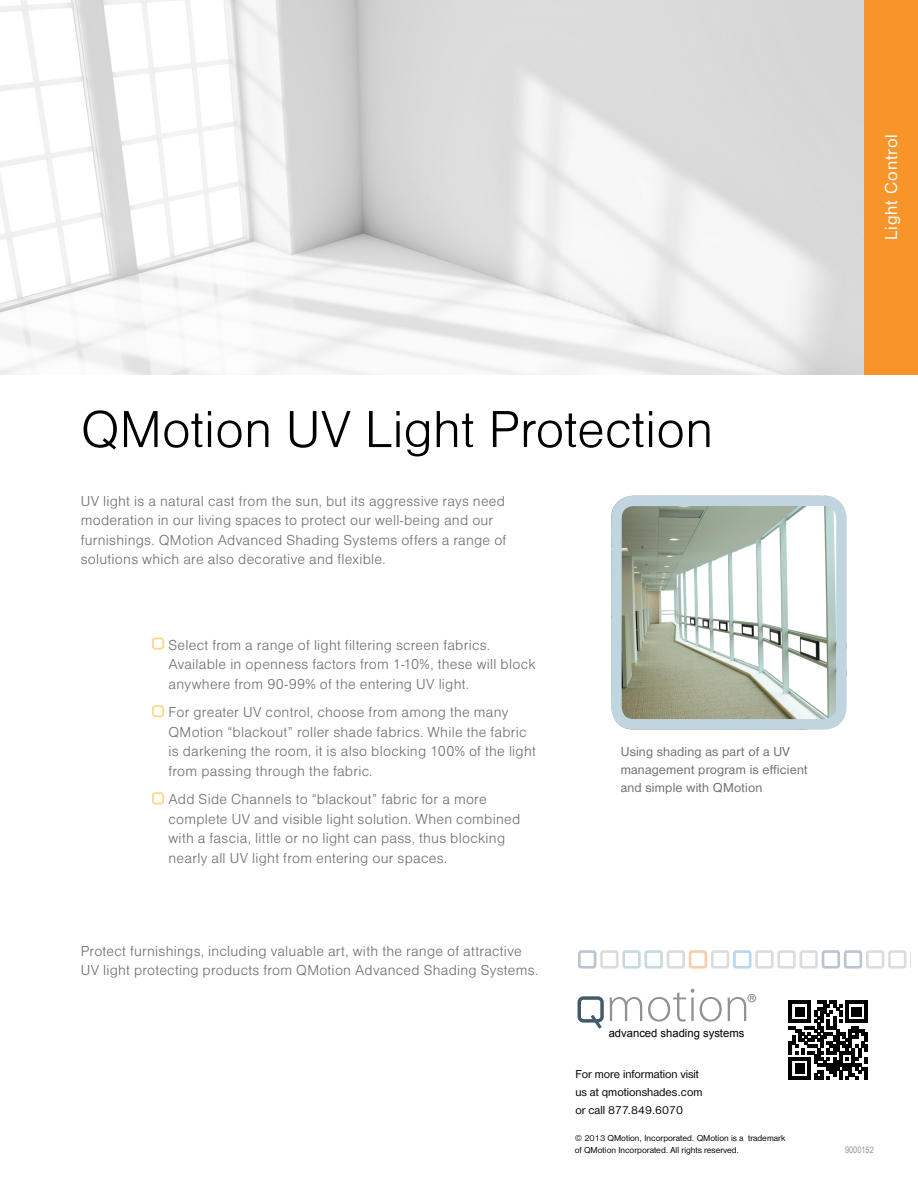
<style>
.page{position:relative;width:918px;height:1188px;background:#fff}
.page>*{position:absolute;margin:0;border:0;box-sizing:border-box;transform-origin:0 0}
.t1{font:300 54px "Nimbus San D";color:#000}
.t2{font:18px "Nimbus San D";letter-spacing:.05em;color:#fff}
.t3{font:300 15px/19.5px "Nimbus San D";letter-spacing:.015em;color:#6d6e71}
.t4{font:13.5px/18px "Nimbus San D";letter-spacing:.015em;color:#6d6e71}
.t5{font:12px/18px "Nimbus San D";color:#000}
.t6{font:11.25px "Arial";color:#000}
.t7{font:9px/12px "Nimbus San D";color:#000}
.t8{font:9px "Arial Narrow";color:#919195}
</style>
<div class="page">
<img style="left:622px;top:507px;width:214px;height:212px">
<div style="left:611px;top:496px;width:236px;height:234px;border:10px solid #c0d5e0;border-radius:17px"></div>
<div style="left:864px;top:0;width:54px;height:375px;background:#f7942a"></div>
<div style="left:152px;top:637px;width:12px;height:13px;border:2px solid #ffd78a;border-radius:3px"></div>
<div style="left:152px;top:705px;width:12px;height:12px;border:2px solid #ffd78a;border-radius:3px"></div>
<div style="left:152px;top:792px;width:12px;height:12px;border:2px solid #ffd78a;border-radius:3px"></div>
<svg style="left:789px;top:1001px;width:79px;height:79px"></svg>
<svg style="left:755px;top:950px;width:156px;height:19px"></svg>
<div style="left:733px;top:950px;width:18px;height:19px;border:3px solid #b8d7f1;border-radius:2px"></div>
<div style="left:711px;top:950px;width:18px;height:19px;border:3px solid #dcdcdd;border-radius:2px"></div>
<div style="left:689px;top:950px;width:18px;height:19px;border:3px solid #f7cead;border-radius:2px"></div>
<div style="left:667px;top:950px;width:18px;height:19px;border:3px solid #dcdcdd;border-radius:2px"></div>
<svg style="left:622px;top:950px;width:41px;height:19px"></svg>
<div style="left:600px;top:950px;width:19px;height:19px;border:3px solid #dcdcdd;border-radius:2px"></div>
<div style="left:578px;top:950px;width:18px;height:19px;border:3px solid #b9c6cf;border-radius:2px"></div>
<svg style="left:610px;top:997px;width:32px;height:24px"></svg>
<svg style="left:648px;top:989px;width:46px;height:33px"></svg>
<svg style="left:700px;top:997px;width:22px;height:25px"></svg>
<svg style="left:578px;top:996px;width:26px;height:33px"></svg>
<div style="left:748px;top:994px;width:8px;height:8px;border:1px solid #919195;border-radius:50%"></div>
<svg style="left:728px;top:996px;width:26px;height:25px"></svg>
<img style="left:0;top:0;width:864px;height:375px">
<p class="t2" style="left:881px;top:240px;width:107px;rotate:-90deg">Light Control</p>
<h1 class="t1" style="left:81px;top:399px;width:634px">QMotion UV Light Protection</h1>
<p class="t3" style="left:81px;top:491px;width:427px">UV light is a natural cast from the sun, but its aggressive rays need moderation in our living spaces to protect our well-being and our furnishings. QMotion Advanced Shading Systems offers a range of solutions which are also decorative and flexible.</p>
<p class="t3" style="left:168px;top:635px;width:369px">Select from a range of light filtering screen fabrics.<br>Available in openness factors from 1-10%, these will block anywhere from 90-99% of the entering UV light.</p>
<p class="t3" style="left:168px;top:703px;width:369px">For greater UV control, choose from among the many QMotion “blackout” roller shade fabrics. While the fabric is darkening the room, it is also blocking 100% of the light from passing through the fabric.</p>
<p class="t3" style="left:168px;top:790px;width:353px">Add Side Channels to “blackout” fabric for a more complete UV and visible light solution. When combined with a fascia, little or no light can pass, thus blocking nearly all UV light from entering our spaces.</p>
<p class="t3" style="left:81px;top:941px;width:459px">Protect furnishings, including valuable art, with the range of attractive<br>UV light protecting products from QMotion Advanced Shading Systems.</p>
<p class="t4" style="left:621px;top:743px;width:188px">Using shading as part of a UV management program is efficient and simple with QMotion</p>
<p class="t6" style="left:609px;top:1026px;width:137px">advanced shading systems</p>
<p class="t5" style="left:575px;top:1065px;width:129px">For more information visit us at qmotionshades.com or call 877.849.6070</p>
<p class="t7" style="left:575px;top:1132px;width:212px">© 2013 QMotion, Incorporated. QMotion is a trademark of QMotion Incorporated. All rights reserved.</p>
<p class="t8" style="left:845px;top:1143px;width:30px">9000152</p>
</div>
